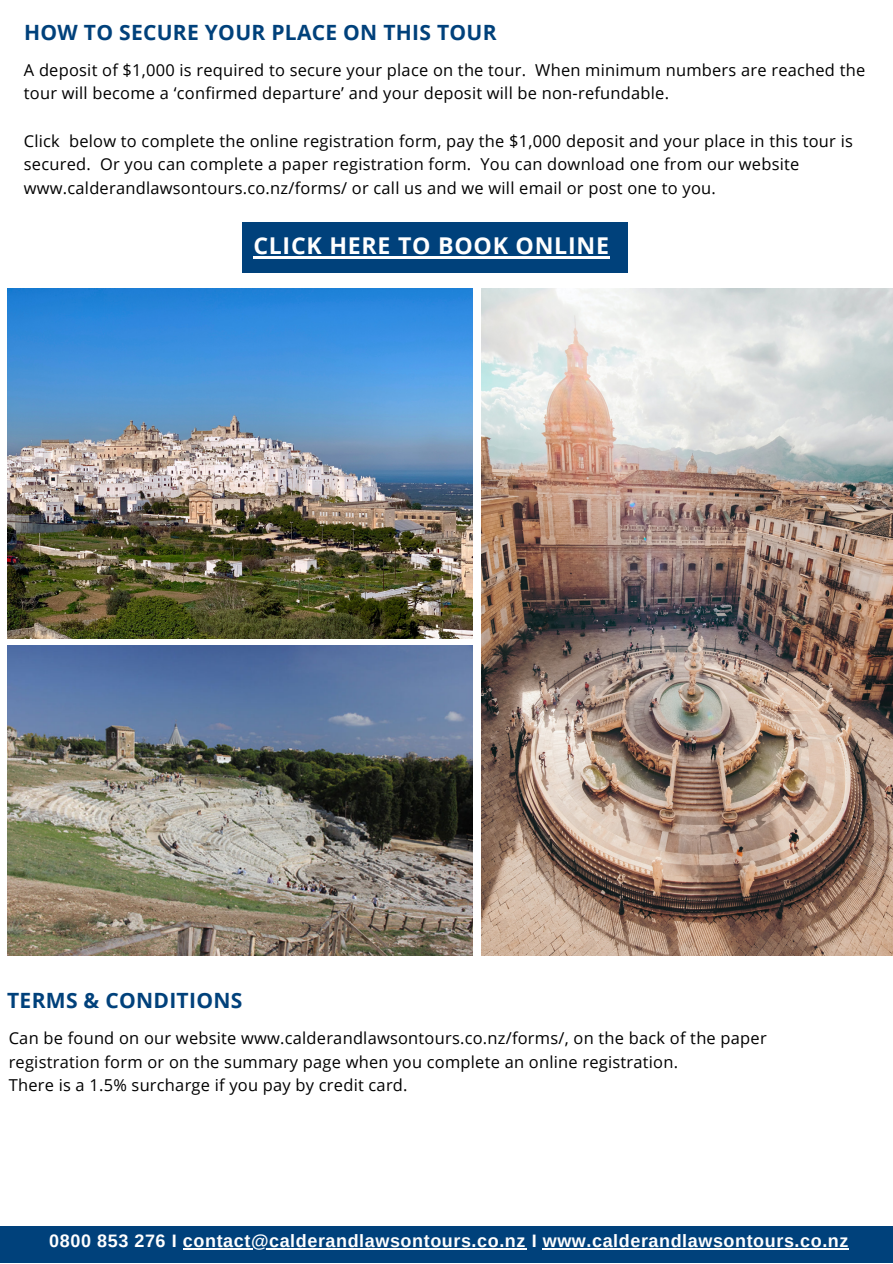
<style>
.page{position:relative;width:893px;height:1264px;background:#fff}
.page>*{position:absolute;margin:0;border:0;box-sizing:border-box;transform-origin:0 0}
.t1{font:700 23.1px "Open Sans";letter-spacing:.03em;color:#fff}
.t2{font:700 21px "Open Sans";letter-spacing:.015em;color:#00417b}
.t3{font:700 18px "Arimo";letter-spacing:.03em;color:#fff}
.t4{font:16.35px/23.5px "Open Sans";letter-spacing:.015em;color:#000}
</style>
<div class="page">
<div style="left:0;top:1226px;width:892px;height:36px;background:#00417b"></div>
<div style="left:242px;top:222px;width:385px;height:51px;background:#00417b"></div>
<hr style="left:253px;top:256px;width:356px;height:2px;background:#fff">
<img style="left:7px;top:289px;width:466px;height:349px">
<img style="left:481px;top:289px;width:411px;height:666px">
<img style="left:7px;top:645px;width:466px;height:310px">
<hr style="left:183px;top:1248px;width:343px;height:1px;background:#fff">
<hr style="left:542px;top:1248px;width:307px;height:1px;background:#fff">
<p class="t2" style="left:24px;top:17px;width:474px">HOW TO SECURE YOUR PLACE ON THIS TOUR</p>
<p class="t4" style="left:24px;top:58px;width:842px">A deposit of $1,000 is required to secure your place on the tour. When minimum numbers are reached the tour will become a ‘confirmed departure’ and your deposit will be non-refundable.</p>
<p class="t4" style="left:24px;top:129px;width:830px">Click below to complete the online registration form, pay the $1,000 deposit and your place in this tour is secured. Or you can complete a paper registration form. You can download one from our website www.calderandlawsontours.co.nz/forms/ or call us and we will email or post one to you.</p>
<p class="t1" style="left:253px;top:229px;width:357px">CLICK HERE TO BOOK ONLINE</p>
<p class="t2" style="left:7px;top:985px;width:237px">TERMS &amp; CONDITIONS</p>
<p class="t4" style="left:9px;top:1025px;width:759px">Can be found on our website www.calderandlawsontours.co.nz/forms/, on the back of the paper registration form or on the summary page when you complete an online registration.</p>
<p class="t4" style="left:9px;top:1073px;width:400px">There is a 1.5% surcharge if you pay by credit card.</p>
<p class="t3" style="left:49px;top:1230px;width:800px">0800 853 276 I contact@calderandlawsontours.co.nz I www.calderandlawsontours.co.nz</p>
</div>
